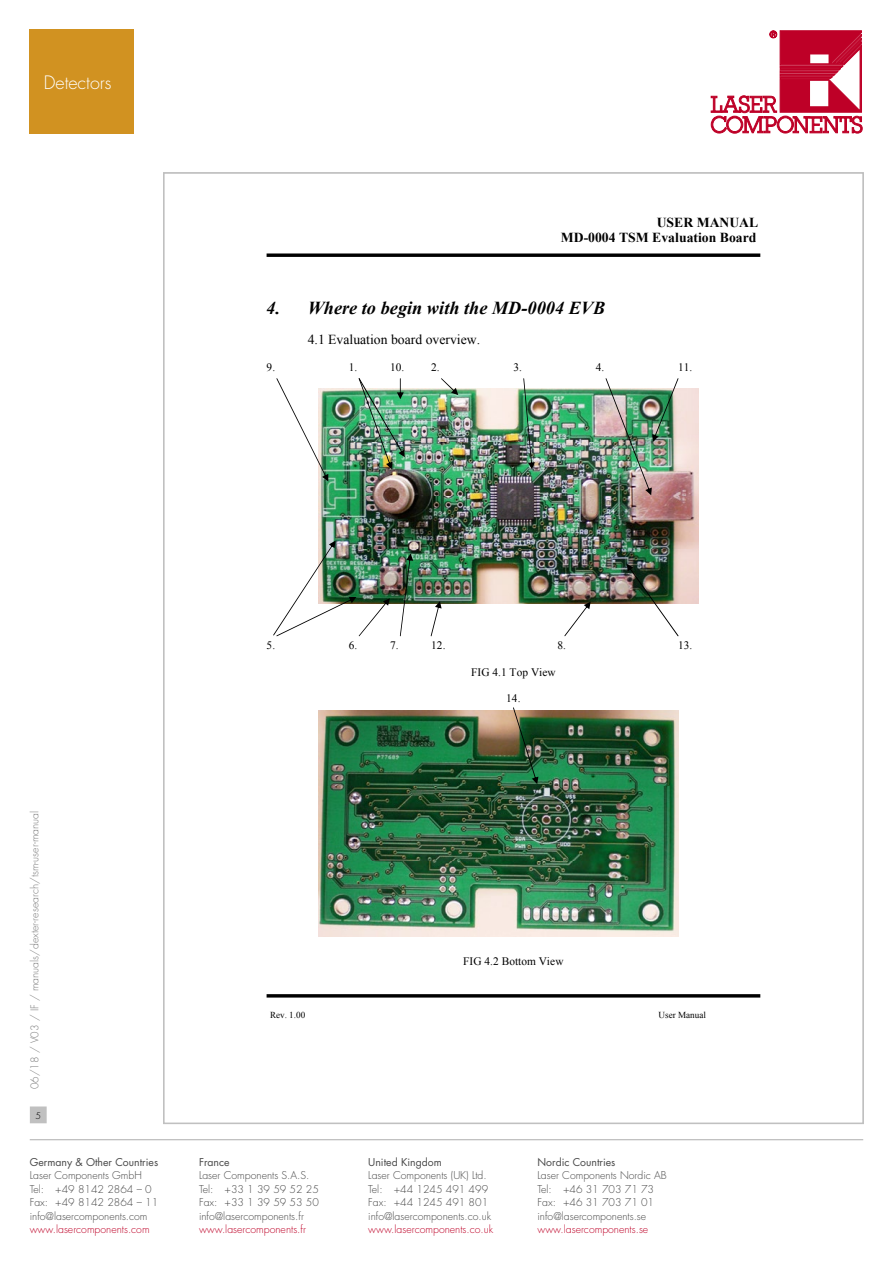
<style>
.page{position:relative;width:893px;height:1263px;background:#fff}
.page>*{position:absolute;margin:0;border:0;box-sizing:border-box;transform-origin:0 0}
.t1{font:italic 700 18.3px "Times New Roman";color:#000}
.t2{font:300 18px "Futura Std";color:#fff}
.t3{font:700 13.65px/15.8px "Times New Roman";color:#000;text-align:right}
.t4{font:13.65px "Times New Roman";color:#000}
.t5{font:11.4px "Times New Roman";letter-spacing:.005em;color:#000}
.t6{font:300 10.5px/13.5px "Futura Std";color:#484848}
.t7{font:300 10.5px "Futura Std";color:#be0027}
.t8{font:10.5px "Futura Std";color:#484848}
.t9{font:300 10.5px "Futura Std";color:#7c7c7c}
.t10{font:9.15px "Times New Roman";color:#000}
.t11{font:300 9px "Futura Std";color:#000}
</style>
<div class="page">
<svg style="left:710px;top:30px;width:153px;height:104px"></svg>
<svg style="left:711px;top:31px;width:151px;height:102px"></svg>
<hr style="left:30px;top:1139px;width:833px;height:1px;background:#c0c0c0">
<div style="left:31px;top:1107px;width:15px;height:16px;background:#c0c0c0"></div>
<div style="left:30px;top:1106px;width:17px;height:17px;border:1px solid #c0c0c0"></div>
<svg style="left:267px;top:253px;width:493px;height:4px;background:#242424"></svg>
<hr style="left:267px;top:994px;width:493px;height:3px;background:#000">
<img style="left:318px;top:389px;width:381px;height:214px">
<img style="left:318px;top:711px;width:360px;height:226px">
<svg style="left:276px;top:378px;width:52px;height:103px"></svg>
<svg style="left:441px;top:378px;width:17px;height:17px"></svg>
<svg style="left:523px;top:378px;width:12px;height:91px"></svg>
<img style="left:606px;top:378px;width:72px;height:117px">
<img style="left:273px;top:541px;width:117px;height:95px">
<svg style="left:431px;top:601px;width:11px;height:35px"></svg>
<svg style="left:564px;top:602px;width:27px;height:34px"></svg>
<img style="left:513px;top:707px;width:25px;height:77px">
<img style="left:359px;top:378px;width:46px;height:91px">
<svg style="left:400px;top:553px;width:13px;height:83px"></svg>
<img style="left:627px;top:564px;width:51px;height:72px">
<div style="left:30px;top:30px;width:104px;height:104px;background:#d19221"></div>
<h2 class="t2" style="left:44px;top:72px;width:69px">Detectors</h2>
<h3 class="t3" style="left:561px;top:214px;width:199px">USER MANUAL<br>MD-0004 TSM Evaluation Board</h3>
<h1 class="t1" style="left:267px;top:295px;width:340px">4. Where to begin with the MD-0004 EVB</h1>
<h3 class="t4" style="left:308px;top:330px;width:174px">4.1 Evaluation board overview.</h3>
<p class="t5" style="left:267px;top:359px;width:10px">9.</p>
<p class="t5" style="left:349px;top:359px;width:10px">1.</p>
<p class="t5" style="left:390px;top:359px;width:51px">10. 2.</p>
<p class="t5" style="left:513px;top:359px;width:10px">3.</p>
<p class="t5" style="left:596px;top:359px;width:10px">4.</p>
<p class="t5" style="left:678px;top:359px;width:16px">11.</p>
<p class="t5" style="left:267px;top:638px;width:10px">5.</p>
<p class="t5" style="left:349px;top:638px;width:10px">6.</p>
<p class="t5" style="left:390px;top:638px;width:10px">7.</p>
<p class="t5" style="left:431px;top:638px;width:16px">12.</p>
<p class="t5" style="left:557px;top:638px;width:10px">8.</p>
<p class="t5" style="left:678px;top:638px;width:16px">13.</p>
<p class="t5" style="left:471px;top:664px;width:86px">FIG 4.1 Top View</p>
<p class="t5" style="left:506px;top:690px;width:16px">14.</p>
<p class="t9" style="left:28px;top:1089px;width:280px;rotate:-90deg">06/18 / V03 / IF / manuals/dexter-research/tsm-user-manual</p>
<p class="t11" style="left:35px;top:1110px;width:7px">5</p>
<p class="t8" style="left:30px;top:1155px;width:130px">Germany &amp; Other Countries</p>
<p class="t6" style="left:30px;top:1169px;width:130px">Laser Components GmbH<br>Tel: +49 8142 2864 – 0<br>Fax: +49 8142 2864 – 11 info@lasercomponents.com</p>
<p class="t7" style="left:30px;top:1223px;width:121px">www.lasercomponents.com</p>
<p class="t5" style="left:463px;top:953px;width:102px">FIG 4.2 Bottom View</p>
<p class="t10" style="left:270px;top:1008px;width:37px">Rev. 1.00</p>
<p class="t10" style="left:659px;top:1008px;width:49px">User Manual</p>
<p class="t8" style="left:199px;top:1155px;width:32px">France</p>
<p class="t6" style="left:199px;top:1169px;width:121px">Laser Components S.A.S.<br>Tel: +33 1 39 59 52 25<br>Fax: +33 1 39 59 53 50 info@lasercomponents.fr</p>
<p class="t7" style="left:199px;top:1223px;width:108px">www.lasercomponents.fr</p>
<p class="t8" style="left:368px;top:1155px;width:75px">United Kingdom</p>
<p class="t6" style="left:368px;top:1169px;width:124px">Laser Components (UK) Ltd.<br>Tel: +44 1245 491 499<br>Fax: +44 1245 491 801 info@lasercomponents.co.uk</p>
<p class="t7" style="left:368px;top:1223px;width:126px">www.lasercomponents.co.uk</p>
<p class="t8" style="left:537px;top:1155px;width:79px">Nordic Countries</p>
<p class="t6" style="left:537px;top:1169px;width:131px">Laser Components Nordic AB<br>Tel: +46 31 703 71 73<br>Fax: +46 31 703 71 01 info@lasercomponents.se</p>
<p class="t7" style="left:537px;top:1223px;width:112px">www.lasercomponents.se</p>
</div>
